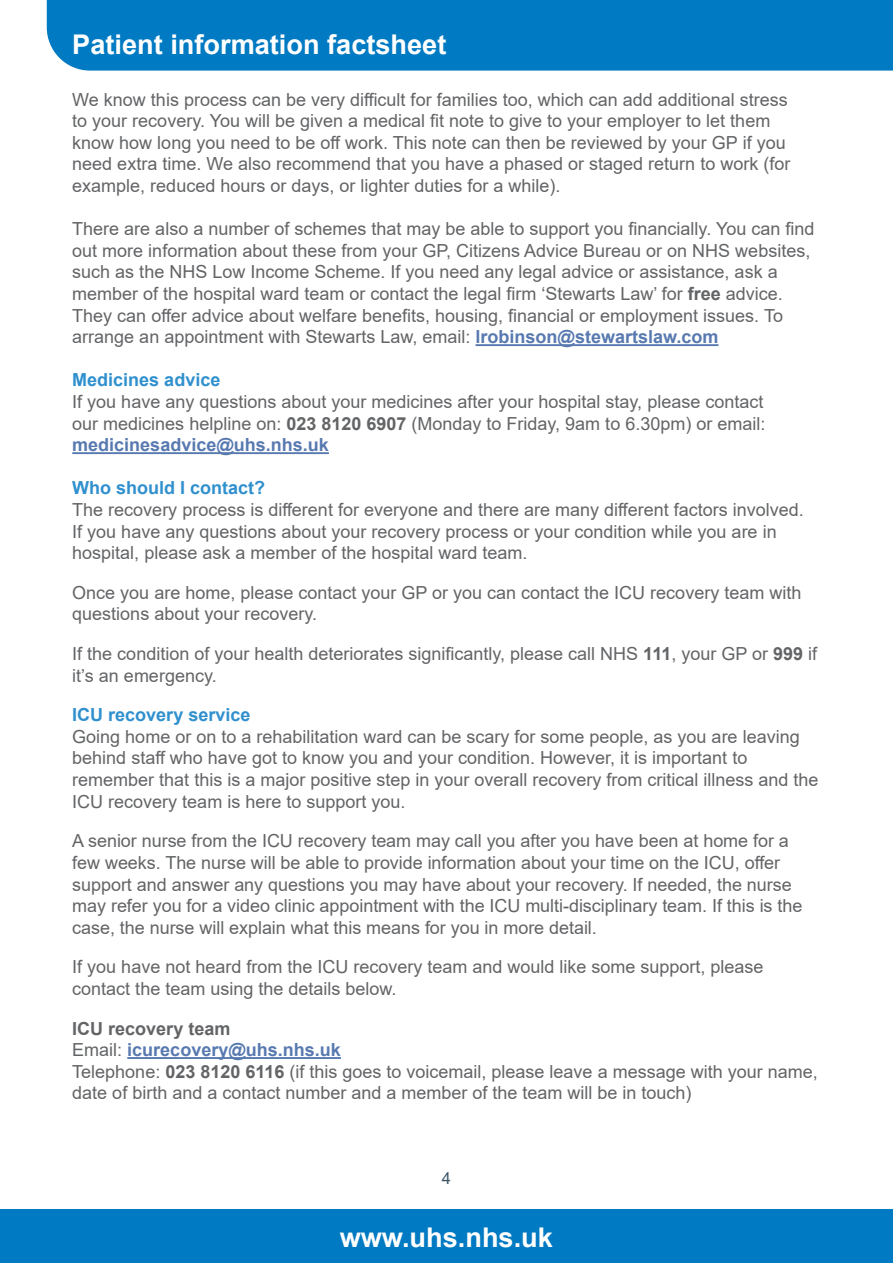
<style>
.page{position:relative;width:893px;height:1263px;background:#fff}
.page>*{position:absolute;margin:0;border:0;box-sizing:border-box;transform-origin:0 0}
.t1{font:700 27.15px "Arial";color:#fff}
.t2{font:18px/21.6px "Arial";color:#636466}
.t3{font:700 18px "Arial";color:#3090ce}
.t4{font:16.5px "Arial";color:#3d5567}
.s1{font-weight:700}
.s2{font-weight:700;color:#5879b0}
</style>
<div class="page">
<div style="left:0;top:1209px;width:893px;height:54px;background:#007ac2"></div>
<div style="left:46px;top:0;width:847px;height:71px;background:#007ac2"></div>
<hr style="left:475px;top:344px;width:243px;height:2px;background:#5879b0">
<hr style="left:72px;top:452px;width:257px;height:2px;background:#5879b0">
<hr style="left:127px;top:1057px;width:214px;height:2px;background:#5879b0">
<h1 class="t1" style="left:72px;top:25px;width:376px">Patient information factsheet</h1>
<p class="t2" style="left:72px;top:88px;width:720px">We know this process can be very difficult for families too, which can add additional stress to your recovery. You will be given a medical fit note to give to your employer to let them know how long you need to be off work. This note can then be reviewed by your GP if you need extra time. We also recommend that you have a phased or staged return to work (for example, reduced hours or days, or lighter duties for a while).</p>
<p class="t2" style="left:72px;top:218px;width:744px">There are also a number of schemes that may be able to support you financially. You can find out more information about these from your GP, Citizens Advice Bureau or on NHS websites, such as the NHS Low Income Scheme. If you need any legal advice or assistance, ask a member of the hospital ward team or contact the legal firm ‘Stewarts Law’ for <span class="s1">free</span> advice.<br>They can offer advice about welfare benefits, housing, financial or employment issues. To arrange an appointment with Stewarts Law, email: <span class="s2">lrobinson@stewartslaw.com</span></p>
<p class="t3" style="left:72px;top:367px;width:150px">Medicines advice</p>
<p class="t2" style="left:72px;top:391px;width:695px;text-align:justify">If you have any questions about your medicines after your hospital stay, please contact our medicines helpline on: <span class="s1">023 8120 6907</span> (Monday to Friday, 9am to 6.30pm) or email: <span class="s2">medicinesadvice@uhs.nhs.uk</span></p>
<p class="t3" style="left:72px;top:475px;width:195px">Who should I contact?</p>
<p class="t2" style="left:72px;top:499px;width:733px">The recovery process is different for everyone and there are many different factors involved.<br>If you have any questions about your recovery process or your condition while you are in hospital, please ask a member of the hospital ward team.</p>
<p class="t2" style="left:72px;top:582px;width:731px">Once you are home, please contact your GP or you can contact the ICU recovery team with questions about your recovery.</p>
<p class="t2" style="left:72px;top:643px;width:746px">If the condition of your health deteriorates significantly, please call NHS <span class="s1">111</span>, your GP or <span class="s1">999</span> if it’s an emergency.</p>
<p class="t3" style="left:72px;top:702px;width:180px">ICU recovery service</p>
<p class="t2" style="left:72px;top:726px;width:748px">Going home or on to a rehabilitation ward can be scary for some people, as you are leaving behind staff who have got to know you and your condition. However, it is important to remember that this is a major positive step in your overall recovery from critical illness and the ICU recovery team is here to support you.</p>
<p class="t2" style="left:72px;top:830px;width:732px">A senior nurse from the ICU recovery team may call you after you have been at home for a few weeks. The nurse will be able to provide information about your time on the ICU, offer support and answer any questions you may have about your recovery. If needed, the nurse may refer you for a video clinic appointment with the ICU multi-disciplinary team. If this is the case, the nurse will explain what this means for you in more detail.</p>
<p class="t2" style="left:72px;top:956px;width:693px">If you have not heard from the ICU recovery team and would like some support, please contact the team using the details below.</p>
<p class="t2" style="left:72px;top:1017px;width:747px"><span class="s1">ICU recovery team<br></span>Email: <span class="s2">icurecovery@uhs.nhs.uk<br></span>Telephone: <span class="s1">023 8120 6116</span> (if this goes to voicemail, please leave a message with your name, date of birth and a contact number and a member of the team will be in touch)</p>
<p class="t4" style="left:442px;top:1166px;width:11px">4</p>
<h1 class="t1" style="left:340px;top:1218px;width:215px">www.uhs.nhs.uk</h1>
</div>
